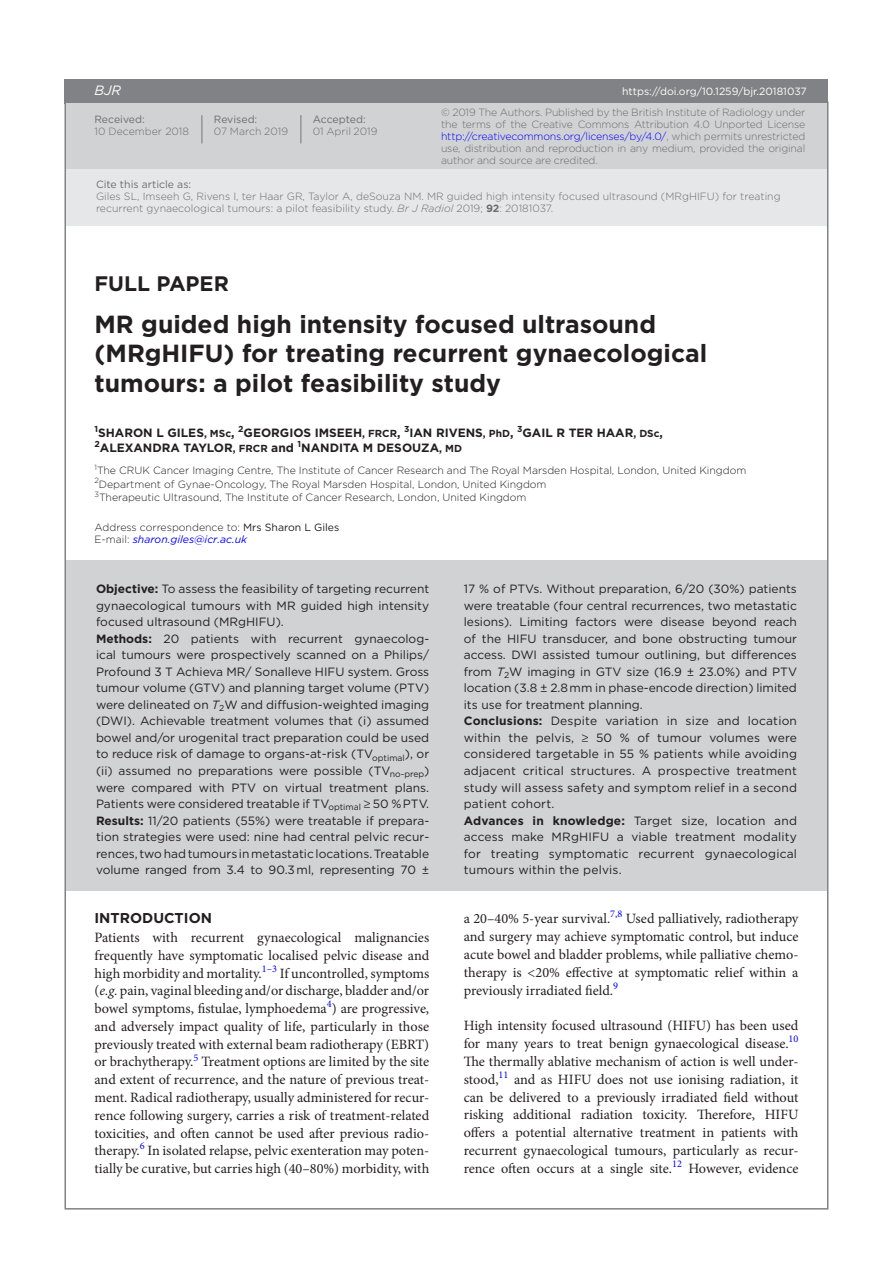
<style>
.page{position:relative;width:893px;height:1263px;background:#fff}
.page>*{position:absolute;margin:0;border:0;box-sizing:border-box;transform-origin:0 0}
.t1{font:700 24.75px/29.2px "Gotham";color:#231f20}
.t2{font:700 21px "Gotham";color:#231f20}
.t3{font:14.25px/17.7px "Minion Pro";color:#231f20;text-align:justify}
.t4{font:700 14.25px "Gotham";color:#231f20}
.t5{font:italic 13.5px "Gotham";color:#fff}
.t6{font:12px/16.5px "Gotham";color:#231f20}
.t7{font:700 12px/15px "Gotham";color:#231f20}
.t8{font:300 10.5px/12px "Gotham";color:#6c6d70}
.t9{font:300 10.5px/13.5px "Gotham";letter-spacing:-.005em;color:#231f20}
.t10{font:10.5px "Gotham";color:#6c6d70}
.t11{font:10.5px "Gotham";color:#fff}
.s1{color:#00f}
.s2{font-style:italic}
.s3{font-weight:700}
.s4{font-size:10.2px}
.s5{font-weight:400}
.s6{font-weight:400;font-style:italic;color:#00f}
</style>
<div class="page">
<div style="left:64px;top:79px;width:764px;height:24px;background:#808285"></div>
<div style="left:66px;top:154px;width:761px;height:71px;background:#e6e7e9"></div>
<div style="left:66px;top:103px;width:761px;height:65px;background:#d1d2d4"></div>
<hr style="left:300px;top:115px;width:2px;height:28px;background:#939598">
<hr style="left:201px;top:115px;width:2px;height:29px;background:#939598">
<div style="left:66px;top:560px;width:761px;height:331px;background:#d1d2d4"></div>
<p class="t5" style="left:94px;top:83px;width:28px">BJR</p>
<p class="t10" style="left:94px;top:113px;width:52px">Received:</p>
<p class="t8" style="left:94px;top:125px;width:96px">10 December 2018</p>
<p class="t10" style="left:214px;top:113px;width:45px">Revised:</p>
<p class="t8" style="left:214px;top:125px;width:76px">07 March 2019</p>
<p class="t10" style="left:313px;top:113px;width:54px">Accepted:</p>
<p class="t8" style="left:313px;top:125px;width:66px">01 April 2019</p>
<p class="t11" style="left:622px;top:85px;width:186px">https://doi.org/10.1259/bjr.20181037</p>
<p class="t8" style="left:441px;top:106px;width:366px;text-align:justify">© 2019 The Authors. Published by the British Institute of Radiology under the terms of the Creative Commons Attribution 4.0 Unported License <span class="s1">http://creativecommons.org/licenses/by/4.0/</span>, which permits unrestricted use, distribution and reproduction in any medium, provided the original author and source are credited.</p>
<p class="t10" style="left:96px;top:177px;width:97px">Cite this article as:</p>
<p class="t8" style="left:96px;top:190px;width:686px">Giles SL, Imseeh G, Rivens I, ter Haar GR, Taylor A, deSouza NM. MR guided high intensity focused ultrasound (MRgHIFU) for treating recurrent gynaecological tumours: a pilot feasibility study. <span class="s2">Br J Radiol</span> 2019; <span class="s3">92</span>: 20181037.</p>
<h2 class="t2" style="left:94px;top:270px;width:136px">Full Paper</h2>
<h1 class="t1" style="left:94px;top:310px;width:614px">MR guided high intensity focused ultrasound (MRgHIFU) for treating recurrent gynaecological tumours: a pilot feasibility study</h1>
<p class="t7" style="left:94px;top:425px;width:570px"><sup>1</sup>Sharon L Gi les<span class="s4">, MSc</span>, <sup>2</sup>Georgios Imseeh<span class="s4">, FRCR</span>, <sup>3</sup>Ian Rivens<span class="s4">, PhD</span>, <sup>3</sup>Gai l R ter Haar<span class="s4">, DSc</span>,<br><sup>2</sup>Alexandra Taylor<span class="s4">, FRCR</span> and <sup>1</sup>Nandita M deSouza<span class="s4">, MD</span></p>
<p class="t9" style="left:94px;top:463px;width:653px"><sup>1</sup>The CRUK Cancer Imaging Centre, The Institute of Cancer Research and The Royal Marsden Hospital, London, United Kingdom<br><sup>2</sup>Department of Gynae-Oncology, The Royal Marsden Hospital, London, United Kingdom<br><sup>3</sup>Therapeutic Ultrasound, The Institute of Cancer Research, London, United Kingdom</p>
<p class="t9" style="left:95px;top:521px;width:246px;line-height:12px">Address correspondence to: <span class="s5">Mrs Sharon L Giles<br></span>E-mail: <span class="s6">sharon.giles@icr.ac.uk</span></p>
<p class="t6" style="left:96px;top:581px;width:335px"><span class="s3">Objective:</span> To assess the feasibility of targeting recurrent gynaecological tumours with MR guided high intensity focused ultrasound (MRgHIFU).<br><span class="s3">Methods:</span> 20 patients with recurrent gynaecolog&shy;ical tumours were prospectively scanned on a Philips/ Profound 3 T Achieva MR/ Sonalleve HIFU system. Gross tumour volume (GTV) and planning target volume (PTV) were delineated on <span class="s2">T</span><sub>2</sub>W and diffusion-weighted imaging (DWI). Achievable treatment volumes that (i) assumed bowel and/or urogenital tract preparation could be used to reduce risk of damage to organs-at-risk (TV<sub>optimal</sub>), or (ii) assumed no preparations were possible (TV<sub>no-prep</sub>) were compared with PTV on virtual treatment plans.<br>Patients were considered treatable if TV<sub>optimal</sub> ≥ 50 % PTV.<br><span class="s3">Results:</span> 11/20 patients (55%) were treatable if prepara&shy;tion strategies were used: nine had central pelvic recur&shy;rences, two had tumours in metastatic locations. Treatable volume ranged from 3.4 to 90.3 ml, representing 70 ±</p>
<p class="t6" style="left:464px;top:581px;width:335px">17 % of PTVs. Without preparation, 6/20 (30%) patients were treatable (four central recurrences, two metastatic lesions). Limiting factors were disease beyond reach of the HIFU transducer, and bone obstructing tumour access. DWI assisted tumour outlining, but differences from <span class="s2">T</span><sub>2</sub>W imaging in GTV size (16.9 ± 23.0%) and PTV location (3.8 ± 2.8 mm in phase-encode direction) limited its use for treatment planning.<br><span class="s3">Conclusions:</span> Despite variation in size and location within the pelvis, ≥ 50 % of tumour volumes were considered targetable in 55 % patients while avoiding adjacent critical structures. A prospective treatment study will assess safety and symptom relief in a second patient cohort.<br><span class="s3">Advances in knowledge:</span> Target size, location and access make MRgHIFU a viable treatment modality for treating symptomatic recurrent gynaecological tumours within the pelvis.</p>
<p class="t4" style="left:94px;top:908px;width:119px">Introduction</p>
<p class="t3" style="left:94px;top:929px;width:336px">Patients with recurrent gynaecological malignancies frequently have symptomatic localised pelvic disease and high morbidity and mortality.<sup>1–3</sup> If uncontrolled, symptoms (<span class="s2">e.g.</span> pain, vaginal bleeding and/or discharge, bladder and/or bowel symptoms, fistulae, lymphoedema<sup>4</sup>) are progressive, and adversely impact quality of life, particularly in those previously treated with external beam radiotherapy (EBRT) or brachytherapy.<sup>5</sup> Treatment options are limited by the site and extent of recurrence, and the nature of previous treat&shy;ment. Radical radiotherapy, usually administered for recur&shy;rence following surgery, carries a risk of treatment-related toxicities, and often cannot be used after previous radio&shy;therapy.<sup>6</sup> In isolated relapse, pelvic exenteration may poten&shy;tially be curative, but carries high (40–80%) morbidity, with</p>
<p class="t3" style="left:464px;top:909px;width:336px">a 20–40% 5-year survival.<sup>7,8</sup> Used palliatively, radiotherapy and surgery may achieve symptomatic control, but induce acute bowel and bladder problems, while palliative chemo&shy;therapy is &lt;20% effective at symptomatic relief within a previously irradiated field.<sup>9</sup></p>
<p class="t3" style="left:464px;top:1016px;width:336px">High intensity focused ultrasound (HIFU) has been used for many years to treat benign gynaecological disease.<sup>10<br></sup>The thermally ablative mechanism of action is well under&shy;stood,<sup>11</sup> and as HIFU does not use ionising radiation, it can be delivered to a previously irradiated field without risking additional radiation toxicity. Therefore, HIFU offers a potential alternative treatment in patients with recurrent gynaecological tumours, particularly as recur&shy;rence often occurs at a single site.<sup>12</sup> However, evidence</p>
</div>
